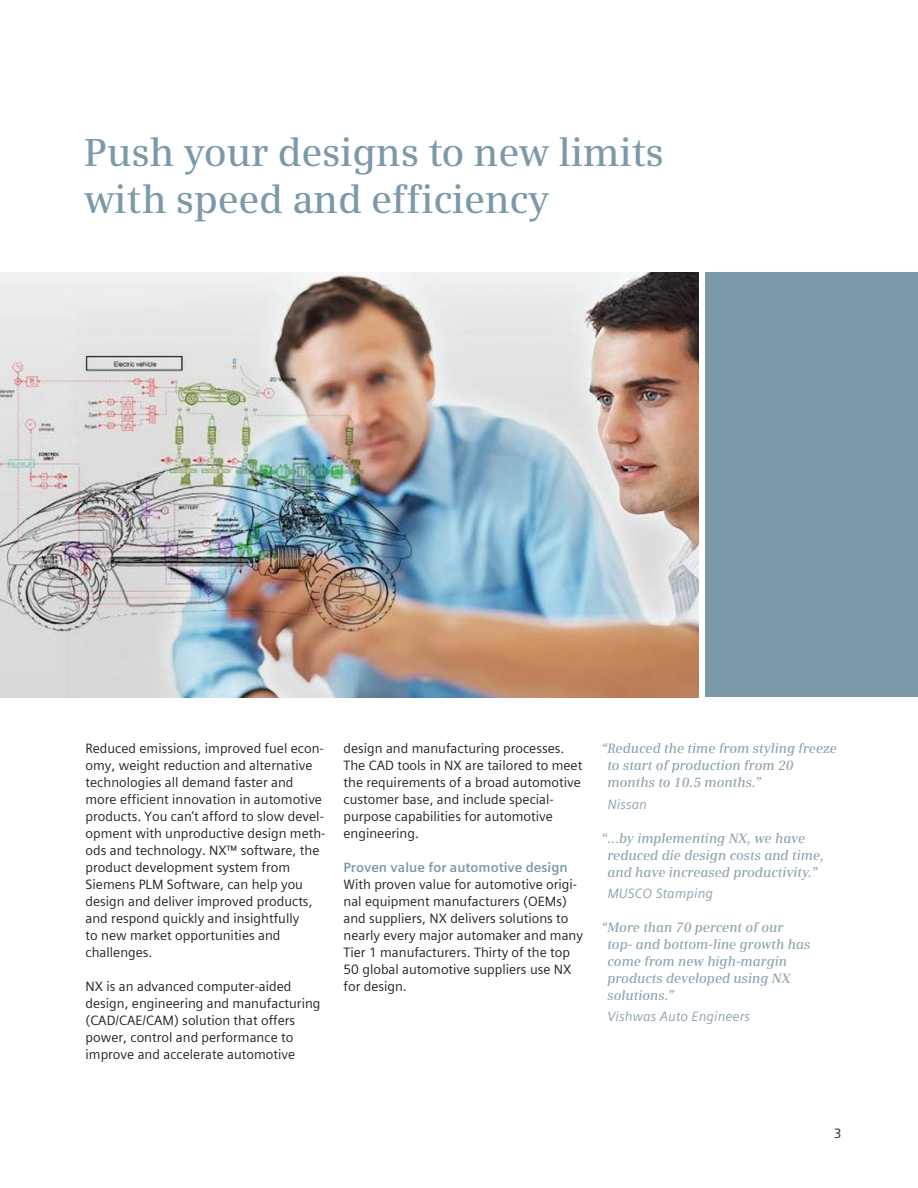
<style>
.page{position:relative;width:918px;height:1188px;background:#fff}
.page>*{position:absolute;margin:0;border:0;box-sizing:border-box;transform-origin:0 0}
.Headline__26_pt{font:600 39px/46.8px "Siemens Serif";letter-spacing:-.01em;color:#7b99a9}
.Copy___9pt{font:13.5px/17px "Siemens Sans Global";color:#231f20}
.quote_9pt_indent{font:italic 600 13.5px/17px "Siemens Serif";color:#8ca3af}
.quote_9pt_indent_cre{font:italic 13.5px "Siemens Sans Global";color:#8ca3af}
.Copy___9pt-2{font:700 13.5px "Siemens Sans Global";color:#7a9aa9}
</style>
<div class="page">
<img style="left:0;top:273px;width:699px;height:424px">
<div style="left:705px;top:273px;width:213px;height:424px;background:#7b99a9"></div>
<p class="Headline__26_pt" style="left:84px;top:129px;width:581px">Push your designs to new limits with speed and efficiency</p>
<p class="Copy___9pt" style="left:86px;top:740px;width:241px">Reduced emissions, improved fuel econ&shy;omy, weight reduction and alternative technologies all demand faster and more efficient innovation in automotive products. You can’t afford to slow devel&shy;opment with unproductive design meth&shy;ods and technology. NX™ software, the product development system from Siemens PLM Software, can help you design and deliver improved products, and respond quickly and insightfully<br>to new market opportunities and challenges.</p>
<p class="Copy___9pt" style="left:86px;top:978px;width:236px">NX is an advanced computer-aided design, engineering and manufacturing (CAD/CAE/CAM) solution that offers power, control and performance to improve and accelerate automotive</p>
<p class="Copy___9pt" style="left:344px;top:740px;width:240px">design and manufacturing processes.<br>The CAD tools in NX are tailored to meet the requirements of a broad automotive customer base, and include special&shy;purpose capabilities for automotive engineering.</p>
<p class="Copy___9pt-2" style="left:344px;top:857px;width:226px">Proven value for automotive design</p>
<p class="Copy___9pt" style="left:344px;top:876px;width:241px">With proven value for automotive origi&shy;nal equipment manufacturers (OEMs) and suppliers, NX delivers solutions to nearly every major automaker and many Tier 1 manufacturers. Thirty of the top 50 global automotive suppliers use NX for design.</p>
<p class="quote_9pt_indent" style="left:607px;top:740px;width:231px;text-indent:-6px">“Reduced the time from styling freeze to start of production from 20 months to 10.5 months.”</p>
<p class="quote_9pt_indent_cre" style="left:607px;top:794px;width:41px">Nissan</p>
<p class="quote_9pt_indent" style="left:607px;top:829px;width:218px;text-indent:-6px">“…by implementing NX, we have reduced die design costs and time, and have increased productivity.”</p>
<p class="quote_9pt_indent_cre" style="left:607px;top:883px;width:107px">MUSCO Stamping</p>
<p class="quote_9pt_indent" style="left:607px;top:919px;width:204px;text-indent:-6px">“More than 70 percent of our top- and bottom-line growth has come from new high-margin products developed using NX solutions.”</p>
<p class="quote_9pt_indent_cre" style="left:607px;top:1006px;width:144px">Vishwas Auto Engineers</p>
<p class="Copy___9pt" style="left:834px;top:1125px;width:9px">3</p>
</div>
